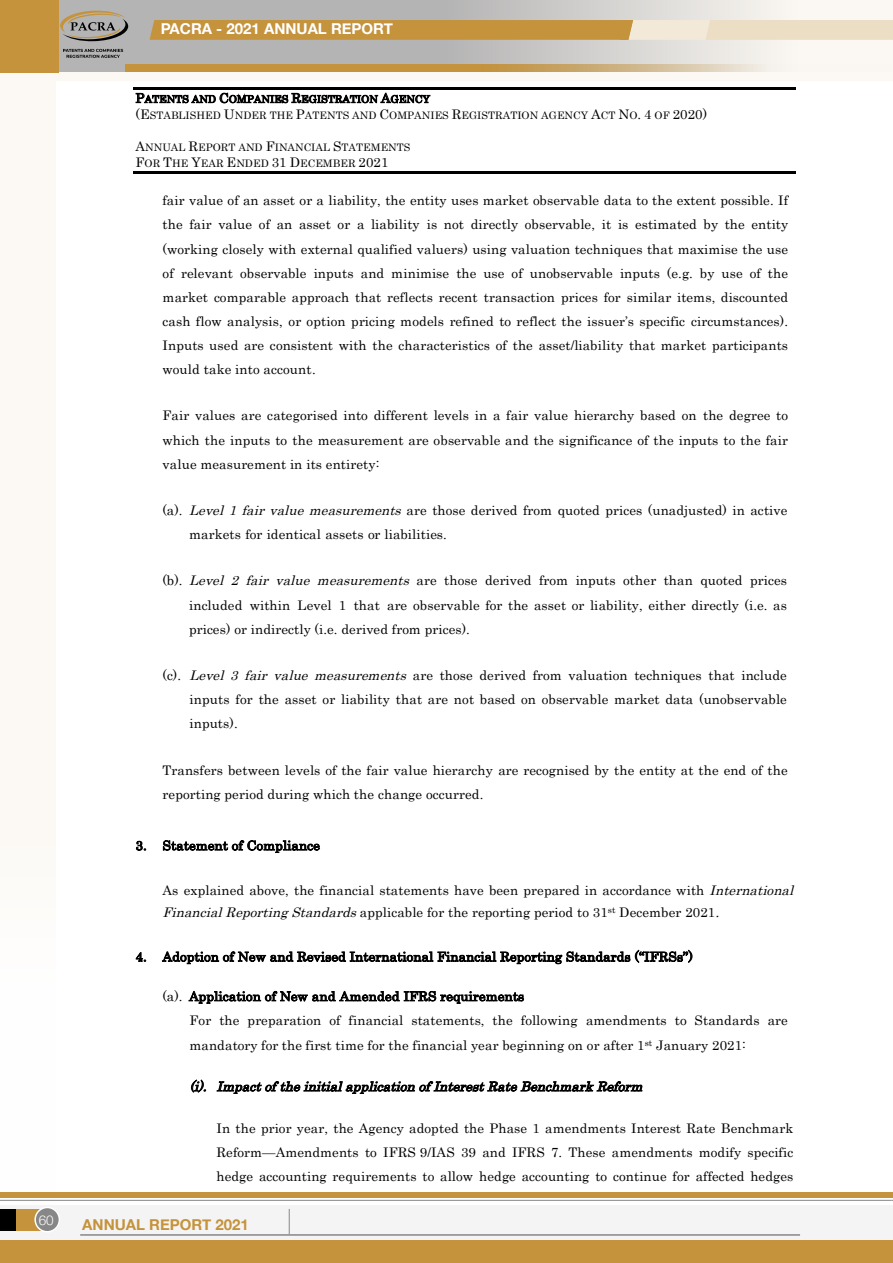
<style>
.page{position:relative;width:893px;height:1263px;background:#fcf9f4}
.page>*{position:absolute;margin:0;border:0;box-sizing:border-box;transform-origin:0 0}
.t1{font:700 15px "Helvetica Neue";color:#fff}
.t2{font:700 15px "Helvetica Neue";color:#c4933c}
.t3{font:300 13.5px "Helvetica Neue";color:#fff}
.t4{font:13.2px/24.2px "Century";letter-spacing:.01em;color:#000;text-align:justify}
.t5{font:12.9px "Century";letter-spacing:.01em;color:#000;scale:1.04 1}
.t6{font:italic 12.9px "Century";color:#000;scale:1.04 1}
.t7{font:10.35px/16.4px "Century";letter-spacing:.005em;color:#000}
.t8{font:10.05px "Century";letter-spacing:.005em;color:#000;scale:1.04 1}
.s1{font-size:12.9px}
.s2{font-size:13.2px}
.s3{font-style:italic}
.s4{font-style:italic;font-size:13.95px}
</style>
<div class="page">
<div style="left:56px;top:81px;width:837px;height:1182px;background:#fff"></div>
<svg style="left:59px;top:0;width:694px;height:72px;background:#c2c1c0"></svg>
<svg style="left:125px;top:64px;width:642px;height:8px;background:#caa35e"></svg>
<div style="left:0;top:1205px;width:891px;height:58px;background:#f5f4f4"></div>
<div style="left:0;top:1192px;width:891px;height:5px;background:#c4933c"></div>
<hr style="left:0;top:1200px;width:439px;height:1px;background:#878787">
<hr style="left:439px;top:1200px;width:452px;height:1px;background:#878787">
<div style="left:0;top:1209px;width:43px;height:21px;background:#c4933c"></div>
<div style="left:35px;top:1207px;width:24px;height:25px;background:#878787;border-radius:50%"></div>
<div style="left:34px;top:1207px;width:26px;height:25px;border:1px solid #fff;border-radius:50%"></div>
<div style="left:0;top:1209px;width:16px;height:21px;background:#000"></div>
<hr style="left:891px;top:1205px;width:2px;height:58px;background:#f5f4f4">
<svg style="left:891px;top:1192px;width:2px;height:9px"></svg>
<hr style="left:80px;top:1234px;width:720px;height:2px;background:#878787">
<svg style="left:289px;top:1209px;width:1px;height:25px"></svg>
<div style="left:0;top:0;width:59px;height:73px;background:#c4933c"></div>
<svg style="left:63px;top:49px;width:60px;height:9px"></svg>
<div style="left:0;top:1240px;width:891px;height:23px;background:#c4933c"></div>
<hr style="left:891px;top:1240px;width:2px;height:23px;background:#c4933c">
<svg style="left:150px;top:20px;width:743px;height:20px;background:#d2ae6f"></svg>
<svg style="left:60px;top:10px;width:68px;height:32px;background:#9e978c"></svg>
<hr style="left:133px;top:87px;width:662px;height:3px;background:#000">
<hr style="left:133px;top:172px;width:662px;height:2px;background:#000">
<p class="t3" style="left:39px;top:1209px;width:17px">60</p>
<p class="t1" style="left:161px;top:17px;width:234px">PACRA - 2021 ANNUAL REPORT</p>
<p class="t8" style="left:136px;top:91px;width:284px"><span class="s1">P</span>ATENTS AND <span class="s1">C</span>OMPANIES <span class="s1">R</span>EGISTRATION <span class="s1">A</span>GENCY</p>
<p class="t7" style="left:136px;top:106px;width:573px"><span class="s2">(E</span>STABLISHED <span class="s2">U</span>NDER THE <span class="s2">P</span>ATENTS AND <span class="s2">C</span>OMPANIES <span class="s2">R</span>EGISTRATION AGENCY <span class="s2">A</span>CT <span class="s2">N</span>O<span class="s2">. 4</span> OF <span class="s2">2020)</span></p>
<p class="t7" style="left:136px;top:138px;width:276px"><span class="s2">A</span>NNUAL <span class="s2">R</span>EPORT AND <span class="s2">F</span>INANCIAL <span class="s2">S</span>TATEMENTS<br><span class="s2">F</span>OR <span class="s2">T</span>HE <span class="s2">Y</span>EAR <span class="s2">E</span>NDED <span class="s2">31 D</span>ECEMBER <span class="s2">2021</span></p>
<p class="t4" style="left:163px;top:187px;width:627px">fair value of an asset or a liability, the entity uses market observable data to the extent possible. If the fair value of an asset or a liability is not directly observable, it is estimated by the entity (working closely with external qualified valuers) using valuation techniques that maximise the use of relevant observable inputs and minimise the use of unobservable inputs (e.g. by use of the market comparable approach that reflects recent transaction prices for similar items, discounted cash flow analysis, or option pricing models refined to reflect the issuer’s specific circumstances).<br>Inputs used are consistent with the characteristics of the asset/liability that market participants would take into account.</p>
<p class="t4" style="left:163px;top:402px;width:627px">Fair values are categorised into different levels in a fair value hierarchy based on the degree to which the inputs to the measurement are observable and the significance of the inputs to the fair value measurement in its entirety:</p>
<p class="t4" style="left:189px;top:497px;width:600px;text-indent:-27px">(a). <span class="s3">Level1fairvaluemeasurements</span>are those derived from quoted prices (unadjusted) in active markets for identical assets or liabilities.</p>
<p class="t4" style="left:189px;top:567px;width:599px;text-indent:-27px">(b). <span class="s3">Level 2 fair value measurements</span> are those derived from inputs other than quoted prices included within Level 1 that are observable for the asset or liability, either directly (i.e. as prices) or indirectly (i.e. derived from prices).</p>
<p class="t4" style="left:189px;top:662px;width:599px;text-indent:-27px">(c). <span class="s3">Level 3 fair value measurements</span> are those derived from valuation techniques that include inputs for the asset or liability that are not based on observable market data (unobservable inputs).</p>
<p class="t4" style="left:163px;top:757px;width:627px">Transfers between levels of the fair value hierarchy are recognised by the entity at the end of the reporting period during which the change occurred.</p>
<p class="t5" style="left:136px;top:835px;width:179px">3. Statement of Compliance</p>
<p class="t4" style="left:163px;top:878px;width:637px;line-height:22px">As explained above, the financial statements have been prepared in accordance with <span class="s3">International<br>FinancialReportingStandards</span>applicable for the reporting period to 31<sup>st</sup> December 2021<span class="s4">.</span></p>
<p class="t5" style="left:136px;top:946px;width:537px">4. Adoption of New and Revised International Financial Reporting Standards (“IFRSs”)</p>
<p class="t5" style="left:162px;top:985px;width:349px"><span class="s2">(a).</span> Application of New and Amended IFRS requirements</p>
<p class="t4" style="left:189px;top:1007px;width:600px">For the preparation of financial statements, the following amendments to Standards are mandatory for the first time for the financial year beginning on or after 1<sup>st</sup> January 2021:</p>
<p class="t6" style="left:190px;top:1075px;width:441px">(i). ImpactoftheinitialapplicationofInterestRateBenchmarkReform</p>
<p class="t4" style="left:217px;top:1115px;width:578px">In the prior year, the Agency adopted the Phase 1 amendments Interest Rate Benchmark Reform—Amendments to IFRS 9/IAS 39 and IFRS 7. These amendments modify specific hedge accounting requirements to allow hedge accounting to continue for affected hedges</p>
<p class="t2" style="left:82px;top:1212px;width:168px">ANNUAL REPORT 2021</p>
</div>
